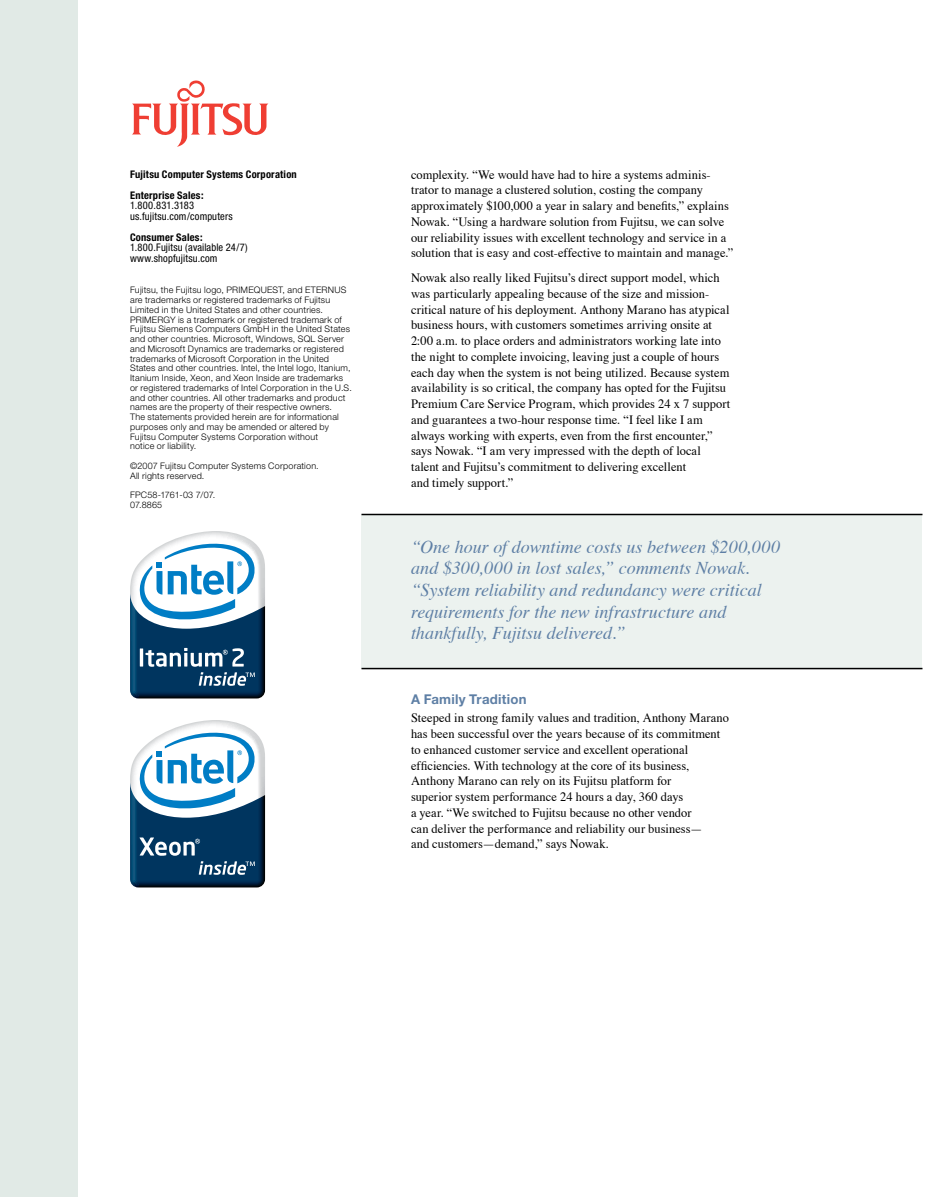
<style>
.page{position:relative;width:927px;height:1197px;background:#fff}
.page>*{position:absolute;margin:0;border:0;box-sizing:border-box;transform-origin:0 0}
.t1{font:italic 18px/21.6px "Times";color:#5e7fa5}
.t2{font:700 13.5px "Helvetica Neue";letter-spacing:.02em;color:#5e7fa5}
.t3{font:12.75px/15.8px "Times";color:#000}
.t4{font:condensed 10.5px/10.5px "Helvetica Neue";letter-spacing:.015em;color:#000}
.t5{font:700 condensed 10.5px/21px "Helvetica Neue";letter-spacing:.02em;color:#000}
.t6{font:300 9px/9.8px "Helvetica Neue";letter-spacing:.025em;color:#000}
</style>
<div class="page">
<div style="left:0;top:0;width:78px;height:1197px;background:#e1eae6"></div>
<svg style="left:132px;top:80px;width:136px;height:67px"></svg>
<div style="left:362px;top:514px;width:560px;height:155px;background:#ecf2ef"></div>
<hr style="left:362px;top:514px;width:560px;height:1px;background:#000">
<hr style="left:362px;top:668px;width:560px;height:1px;background:#000">
<svg style="left:130px;top:720px;width:135px;height:167px"></svg>
<svg style="left:130px;top:531px;width:135px;height:167px"></svg>
<p class="t5" style="left:130px;top:164px;width:168px">Fujitsu Computer Systems Corporation<br>Enterprise Sales:</p>
<p class="t4" style="left:130px;top:200px;width:104px">1.800.831.3183 us.fujitsu.com/computers</p>
<p class="t5" style="left:130px;top:227px;width:74px">Consumer Sales:</p>
<p class="t4" style="left:130px;top:242px;width:119px">1.800.Fujitsu (available 24/7) www.shopfujitsu.com</p>
<p class="t6" style="left:130px;top:285px;width:223px">Fujitsu, the Fujitsu logo, PRIMEQUEST, and ETERNUS are trademarks or registered trademarks of Fujitsu Limited in the United States and other countries.<br>PRIMERGY is a trademark or registered trademark of Fujitsu Siemens Computers GmbH in the United States and other countries. Microsoft, Windows, SQL Server and Microsoft Dynamics are trademarks or registered trademarks of Microsoft Corporation in the United States and other countries. Intel, the Intel logo, Itanium, Itanium Inside, Xeon, and Xeon Inside are trademarks or registered trademarks of Intel Corporation in the U.S. and other countries. All other trademarks and product names are the property of their respective owners.<br>The statements provided herein are for informational purposes only and may be amended or altered by Fujitsu Computer Systems Corporation without<br>notice or liability.</p>
<p class="t6" style="left:130px;top:461px;width:190px">©2007 Fujitsu Computer Systems Corporation.<br>All rights reserved.</p>
<p class="t6" style="left:130px;top:490px;width:87px">FPC58-1761-03 7/07.<br>07.8865</p>
<p class="t3" style="left:411px;top:165px;width:324px">complexity. “We would have had to hire a systems adminis&shy;trator to manage a clustered solution, costing the company approximately $100,000 a year in salary and benefits,” explains Nowak. “Using a hardware solution from Fujitsu, we can solve our reliability issues with excellent technology and service in a solution that is easy and cost-effective to maintain and manage.”</p>
<p class="t3" style="left:411px;top:269px;width:321px">Nowak also really liked Fujitsu’s direct support model, which was particularly appealing because of the size and mission&shy;critical nature of his deployment. Anthony Marano has atypical business hours, with customers sometimes arriving onsite at 2:00 a.m. to place orders and administrators working late into the night to complete invoicing, leaving just a couple of hours each day when the system is not being utilized. Because system availability is so critical, the company has opted for the Fujitsu Premium Care Service Program, which provides 24 x 7 support and guarantees a two-hour response time. “I feel like I am always working with experts, even from the first encounter,” says Nowak. “I am very impressed with the depth of local talent and Fujitsu’s commitment to delivering excellent<br>and timely support.”</p>
<h1 class="t1" style="left:411px;top:535px;width:371px">“One hour of downtime costs us between $200,000 and $300,000 in lost sales,” comments Nowak. “System reliability and redundancy were critical requirements for the new infrastructure and thankfully, Fujitsu delivered.”</h1>
<p class="t2" style="left:411px;top:690px;width:117px">A Family Tradition</p>
<p class="t3" style="left:411px;top:709px;width:320px">Steeped in strong family values and tradition, Anthony Marano has been successful over the years because of its commitment to enhanced customer service and excellent operational efficiencies. With technology at the core of its business, Anthony Marano can rely on its Fujitsu platform for<br>superior system performance 24 hours a day, 360 days<br>a year. “We switched to Fujitsu because no other vendor<br>can deliver the performance and reliability our business—<br>and customers—demand,” says Nowak.</p>
</div>
